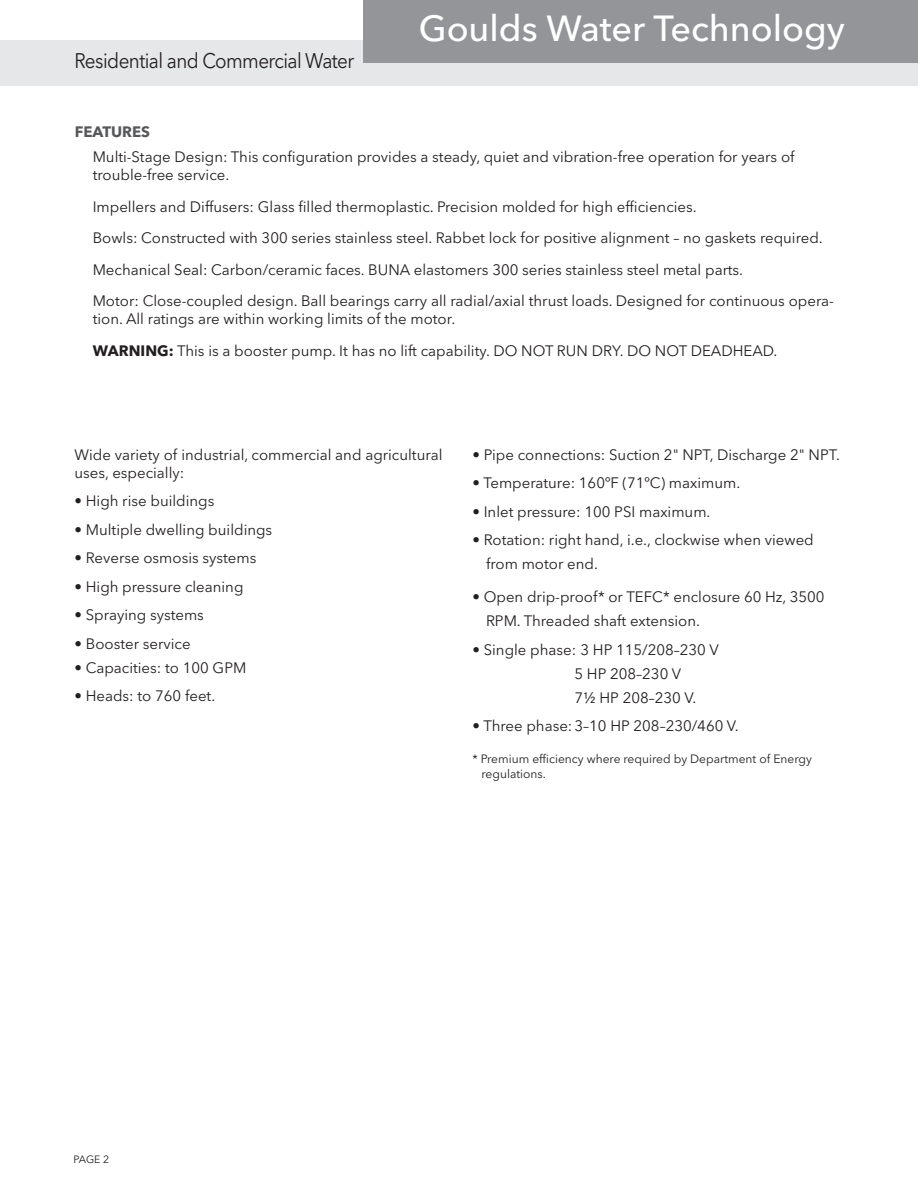
<style>
.page{position:relative;width:918px;height:1188px;background:#fff}
.page>*{position:absolute;margin:0;border:0;box-sizing:border-box;transform-origin:0 0}
.t1{font:500 36px "Avenir Next LT Pro";color:#fff}
.t2{font:21px "Avenir Next LT Pro";letter-spacing:-.03em;color:#231f20;scale:.9 1}
.t3{font:15px/24px "Avenir Next LT Pro";color:#231f20}
.t4{font:700 15px "Avenir Next LT Pro";color:#57585a}
.t5{font:12px/14.4px "Avenir Next LT Pro";color:#231f20}
.t6{font:10.5px "Avenir Next LT Pro";color:#231f20}
.s1{font-weight:700}
</style>
<div class="page">
<div style="left:0;top:40px;width:918px;height:46px;background:#e6e7e9"></div>
<div style="left:364px;top:0;width:554px;height:63px;background:#939598"></div>
<h2 class="t2" style="left:74px;top:49px;width:312px">Residential and Commercial Water</h2>
<h1 class="t1" style="left:419px;top:6px;width:428px">Goulds Water Technology</h1>
<p class="t4" style="left:75px;top:123px;width:77px">FEATURES</p>
<p class="t3" style="left:93px;top:148px;width:703px;line-height:18px">Multi-Stage Design: This configuration provides a steady, quiet and vibration-free operation for years of trouble-free service.</p>
<p class="t3" style="left:93px;top:191px;width:743px;line-height:31.5px">Impellers and Diffusers: Glass filled thermoplastic. Precision molded for high efficiencies.<br>Bowls: Constructed with 300 series stainless steel. Rabbet lock for positive alignment – no gaskets required.<br>Mechanical Seal: Carbon/ceramic faces. BUNA elastomers 300 series stainless steel metal parts.<br>Motor: Close-coupled design. Ball bearings carry all radial/axial thrust loads. Designed for continuous opera-</p>
<p class="t3" style="left:93px;top:303px;width:686px;line-height:31.5px">tion. All ratings are within working limits of the motor.<br><span class="s1">WARNING:</span> This is a booster pump. It has no lift capability. DO NOT RUN DRY. DO NOT DEADHEAD.</p>
<p class="t3" style="left:75px;top:445px;width:369px;line-height:18px">Wide variety of industrial, commercial and agricultural uses, especially:</p>
<p class="t3" style="left:75px;top:489px;width:141px">• High rise buildings</p>
<p class="t3" style="left:75px;top:517px;width:199px">• Multiple dwelling buildings</p>
<p class="t3" style="left:75px;top:546px;width:183px">• Reverse osmosis systems</p>
<p class="t3" style="left:75px;top:574px;width:170px">• High pressure cleaning</p>
<p class="t3" style="left:75px;top:603px;width:131px">• Spraying systems</p>
<p class="t3" style="left:75px;top:631px;width:118px">• Booster service</p>
<p class="t3" style="left:75px;top:655px;width:173px">• Capacities: to 100 GPM</p>
<p class="t3" style="left:75px;top:684px;width:142px">• Heads: to 760 feet.</p>
<p class="t3" style="left:472px;top:442px;width:369px">• Pipe connections: Suction 2" NPT, Discharge 2" NPT.</p>
<p class="t3" style="left:472px;top:471px;width:269px">• Temperature: 160ºF (71ºC) maximum.</p>
<p class="t3" style="left:472px;top:499px;width:239px">• Inlet pressure: 100 PSI maximum.</p>
<p class="t3" style="left:486px;top:528px;width:329px;text-indent:-14px">• Rotation: right hand, i.e., clockwise when viewed from motor end.</p>
<p class="t3" style="left:486px;top:585px;width:340px;text-indent:-14px">• Open drip-proof* or TEFC* enclosure 60 Hz, 3500<br>RPM. Threaded shaft extension.</p>
<p class="t3" style="left:574px;top:637px;width:146px;text-indent:-102px">• Single phase: 3 HP 115/208–230 V<br>5 HP 208–230 V<br>7½ HP 208–230 V.</p>
<p class="t3" style="left:472px;top:714px;width:268px">• Three phase:3–10 HP 208–230/460 V.</p>
<p class="t5" style="left:482px;top:752px;width:332px;text-indent:-9px">* Premium efficiency where required by Department of Energy regulations.</p>
<p class="t6" style="left:74px;top:1153px;width:37px">PAGE 2</p>
</div>
